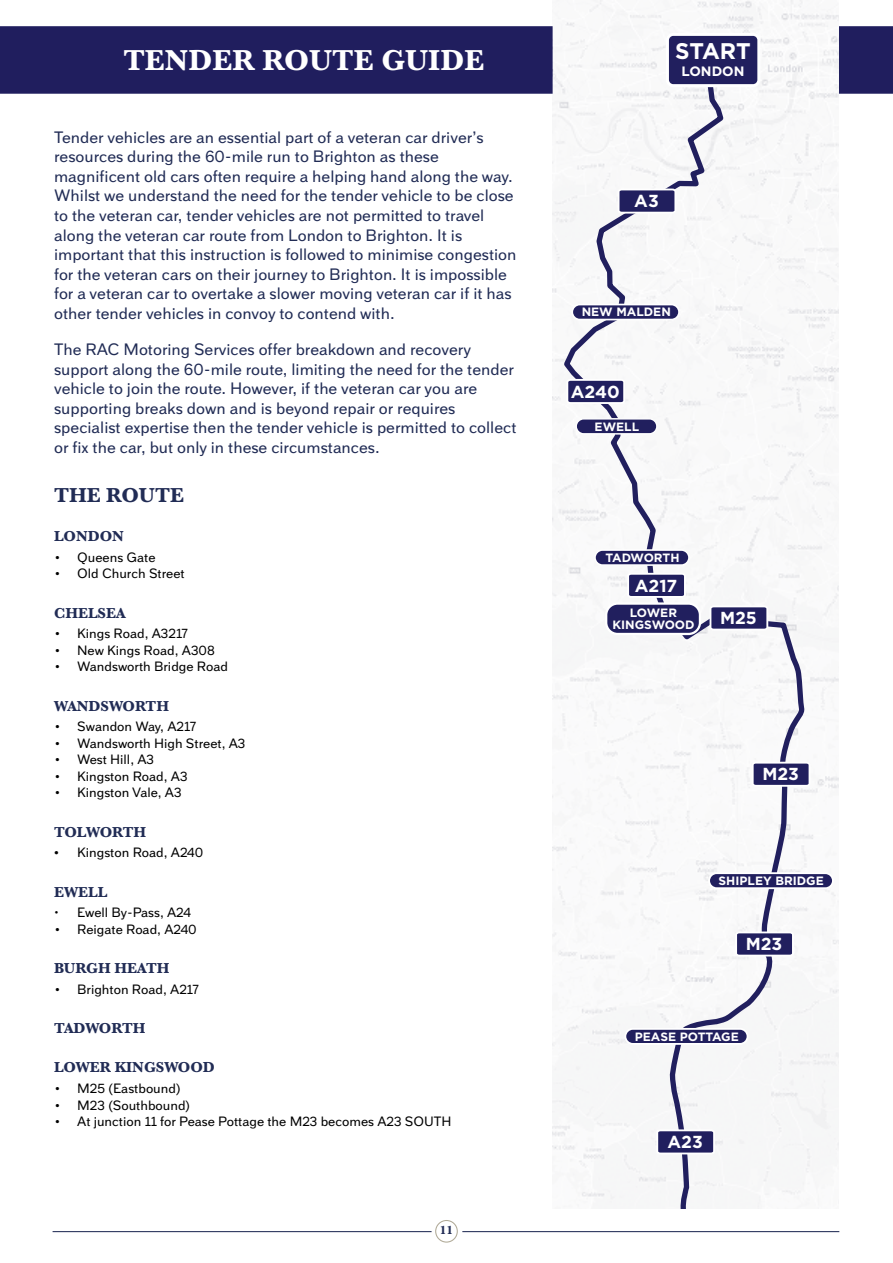
<style>
.page{position:relative;width:893px;height:1263px;background:#fff}
.page>*{position:absolute;margin:0;border:0;box-sizing:border-box;transform-origin:0 0}
.t1{font:700 30px "Baskerville";color:#fff}
.t2{font:700 22.65px "Gotham";letter-spacing:-.01em;color:#fff}
.t3{font:700 21px "Baskerville";color:#212c55}
.t4{font:700 17.4px "Gotham";color:#fff}
.t5{font:16.5px/19.5px "Armitage";color:#212c55}
.t6{font:700 15px "Baskerville";color:#212c55}
.t7{font:13.5px "Armitage";color:#000}
.t8{font:700 13.5px "Gotham";color:#fff}
.t9{font:700 12.15px "Baskerville";color:#212c55}
.t10{font:700 12px/12px "Gotham";color:#fff;text-align:center}
.s1{font-family:"Baskerville"}
.s2{font-family:"Raleway";font-weight:500}
</style>
<div class="page">
<div style="left:0;top:26px;width:553px;height:68px;background:#201e5e"></div>
<div style="left:839px;top:26px;width:54px;height:68px;background:#201e5e"></div>
<hr style="left:53px;top:1231px;width:379px;height:1px;background:#212c55">
<div style="left:435px;top:1220px;width:23px;height:22px;border:1px solid #afa996;border-radius:50%"></div>
<hr style="left:462px;top:1231px;width:377px;height:1px;background:#212c55">
<img style="left:553px;top:0;width:286px;height:1150px">
<svg style="left:561px;top:74px;width:278px;height:1135px"></svg>
<svg style="left:666px;top:33px;width:94px;height:54px;background:#454378"></svg>
<svg style="left:617px;top:188px;width:60px;height:26px"></svg>
<div style="left:572px;top:304px;width:107px;height:16px;background:#211f5e;border-radius:8px"></div>
<div style="left:571px;top:304px;width:109px;height:16px;border:2px solid #fff;border-radius:8px"></div>
<div style="left:576px;top:419px;width:81px;height:15px;background:#211f5e;border-radius:7px"></div>
<div style="left:575px;top:418px;width:83px;height:17px;border:1px solid #fff;border-radius:7px"></div>
<div style="left:595px;top:550px;width:94px;height:15px;background:#211f5e;border-radius:8px"></div>
<div style="left:594px;top:549px;width:96px;height:17px;border:2px solid #fff;border-radius:8px"></div>
<div style="left:606px;top:603px;width:94px;height:31px;background:#211f5e;border-radius:11px"></div>
<div style="left:605px;top:602px;width:96px;height:33px;border:2px solid #fff;border-radius:11px"></div>
<div style="left:709px;top:873px;width:124px;height:15px;background:#211f5e;border-radius:8px"></div>
<div style="left:708px;top:872px;width:126px;height:17px;border:2px solid #fff;border-radius:8px"></div>
<div style="left:625px;top:1029px;width:122px;height:15px;background:#211f5e;border-radius:8px"></div>
<div style="left:624px;top:1028px;width:124px;height:17px;border:2px solid #fff;border-radius:8px"></div>
<svg style="left:565px;top:378px;width:61px;height:27px"></svg>
<svg style="left:626px;top:572px;width:61px;height:27px"></svg>
<svg style="left:709px;top:604px;width:60px;height:27px"></svg>
<svg style="left:751px;top:761px;width:60px;height:27px"></svg>
<svg style="left:734px;top:930px;width:61px;height:27px"></svg>
<svg style="left:655px;top:1128px;width:61px;height:27px"></svg>
<h1 class="t1" style="left:123px;top:40px;width:363px">TENDER ROUTE GUIDE</h1>
<p class="t5" style="left:54px;top:127px;width:464px">Tender vehicles are an essential part of a veteran car driver’s resources during the 60-mile run to Brighton as these magnificent old cars often require a helping hand along the way.<br>Whilst we understand the need for the tender vehicle to be close to the veteran car, tender vehicles are not permitted to travel along the veteran car route from London to Brighton. It is important that this instruction is followed to minimise congestion for the veteran cars on their journey to Brighton. It is impossible for a veteran car to overtake a slower moving veteran car if it has other tender vehicles in convoy to contend with.</p>
<p class="t5" style="left:54px;top:339px;width:464px">The RAC Motoring Services offer breakdown and recovery support along the 60-mile route, limiting the need for the tender vehicle to join the route. However, if the veteran car you are supporting breaks down and is beyond repair or requires specialist expertise then the tender vehicle is permitted to collect or fix the car, but only in these circumstances.</p>
<p class="t3" style="left:54px;top:480px;width:132px">THE ROUTE</p>
<p class="t6" style="left:54px;top:526px;width:71px">LONDON</p>
<p class="t7" style="left:54px;top:549px;width:103px">• Queens Gate</p>
<p class="t7" style="left:54px;top:566px;width:132px">• Old Church Street</p>
<p class="t6" style="left:54px;top:602px;width:73px">CHELSEA</p>
<p class="t7" style="left:54px;top:626px;width:135px">• Kings Road, A3217</p>
<p class="t7" style="left:54px;top:642px;width:162px">• New Kings Road, A308</p>
<p class="t7" style="left:54px;top:659px;width:175px">• Wandsworth Bridge Road</p>
<p class="t6" style="left:54px;top:695px;width:116px">WANDSWORTH</p>
<p class="t7" style="left:54px;top:719px;width:143px">• Swandon Way, A217</p>
<p class="t7" style="left:54px;top:735px;width:193px">• Wandsworth High Street, A3</p>
<p class="t7" style="left:54px;top:752px;width:101px">• West Hill, A3</p>
<p class="t7" style="left:54px;top:768px;width:135px">• Kingston Road, A3</p>
<p class="t7" style="left:54px;top:785px;width:129px">• Kingston Vale, A3</p>
<p class="t6" style="left:54px;top:821px;width:94px">TOLWORTH</p>
<p class="t7" style="left:54px;top:845px;width:151px"><span class="s1">•</span> Kingston Road, A240</p>
<p class="t6" style="left:54px;top:881px;width:55px">EWELL</p>
<p class="t7" style="left:54px;top:905px;width:138px"><span class="s2">•</span> Ewell By-Pass, A24</p>
<p class="t7" style="left:54px;top:921px;width:144px">• Reigate Road, A240</p>
<p class="t6" style="left:54px;top:958px;width:117px">BURGH HEATH</p>
<p class="t7" style="left:54px;top:981px;width:146px">• Brighton Road, A217</p>
<p class="t6" style="left:54px;top:1018px;width:93px">TADWORTH</p>
<p class="t6" style="left:54px;top:1057px;width:162px">LOWER KINGSWOOD</p>
<p class="t7" style="left:54px;top:1080px;width:128px">• M25 (Eastbound)</p>
<p class="t7" style="left:54px;top:1097px;width:138px">• M23 (Southbound)</p>
<p class="t7" style="left:54px;top:1113px;width:399px">• At junction 11 for Pease Pottage the M23 becomes A23 SOUTH</p>
<p class="t9" style="left:440px;top:1222px;width:15px">11</p>
<h2 class="t2" style="left:675px;top:36px;width:77px">START</h2>
<p class="t8" style="left:682px;top:62px;width:64px">LONDON</p>
<p class="t4" style="left:634px;top:190px;width:26px">A3</p>
<p class="t10" style="left:582px;top:306px;width:91px">NEW MALDEN</p>
<p class="t4" style="left:571px;top:380px;width:50px">A240</p>
<p class="t10" style="left:595px;top:420px;width:46px">EWELL</p>
<p class="t10" style="left:605px;top:551px;width:76px">TADWORTH</p>
<p class="t4" style="left:635px;top:574px;width:44px">A217</p>
<p class="t10" style="left:612px;top:606px;width:84px">LOWER<br>KINGSWOOD</p>
<p class="t4" style="left:720px;top:606px;width:38px">M25</p>
<p class="t4" style="left:762px;top:763px;width:38px">M23</p>
<p class="t10" style="left:719px;top:874px;width:107px">SHIPLEY BRIDGE</p>
<p class="t4" style="left:746px;top:932px;width:38px">M23</p>
<p class="t10" style="left:635px;top:1031px;width:105px">PEASE POTTAGE</p>
<p class="t4" style="left:668px;top:1130px;width:37px">A23</p>
</div>
